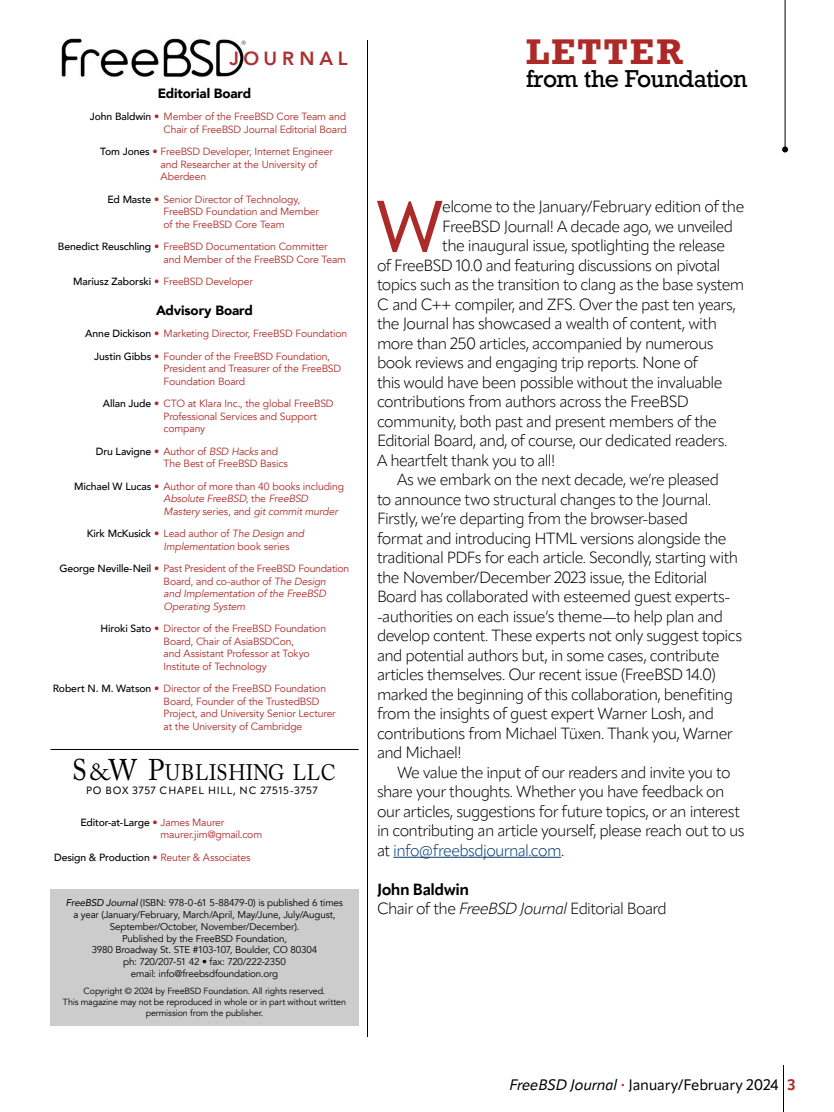
<style>
.page{position:relative;width:834px;height:1112px;background:#fff}
.page>*{position:absolute;margin:0;border:0;box-sizing:border-box;transform-origin:0 0}
.body_copy{font:71.1px "Apparat";color:#ac2b28}
.t1{font:700 33.5px "Rockwell";letter-spacing:.05em;color:#ac2b28}
.t2{font:23px "Rockwell";letter-spacing:-.03em;color:#000}
.t3{font:22.3px "Adobe Caslon Pro";letter-spacing:.03em;color:#000001;scale:.9 1}
.t4{font:800 19.05px "Avenir";letter-spacing:.25em;color:#ab3031}
.body_copy-2{font:300 16px/19.5px "Apparat";letter-spacing:-.04em;color:#000}
.t5{font:15px "Apparat";letter-spacing:-.015em;color:#000}
.t6{font:900 13.4px "Avenir";letter-spacing:-.01em;color:#000}
.listing{font:10.4px/12.5px "Avenir";letter-spacing:-.015em;color:#ac2b28}
.listing-2{font:italic 10.4px/12.5px "Avenir";letter-spacing:-.015em;color:#ac2b28}
.t7{font:10.4px "Apparat";letter-spacing:.075em;color:#000001}
.t8{font:9.8px/11.8px "Avenir";letter-spacing:-.015em;color:#000;text-align:center}
.t9{font:8.95px/10.7px "Avenir";letter-spacing:-.015em;color:#000;text-align:center}
.t10{font:300 8.65px "Apparat";color:#000001}
.s1{font-weight:500;color:#000}
.s2{font-style:italic}
.s3{font-weight:500;font-style:normal;color:#000}
.s4{font-style:normal}
.s5{font-size:29.75px}
.s6{font-size:23.8px}
.s7{color:#ad2727}
.s8{color:#013972}
.s9{font-weight:700}
.s10{font-size:9px;color:#ac2b28}
.s11{font-weight:700;color:#ac2b28}
</style>
<div class="page">
<hr style="left:785px;top:0;width:1px;height:150px;background:#000">
<svg style="left:782px;top:146px;width:6px;height:6px"></svg>
<img style="left:61px;top:38px;width:183px;height:40px">
<hr style="left:50px;top:749px;width:309px;height:1px;background:#000">
<div style="left:50px;top:890px;width:309px;height:97px;background:#ccc"></div>
<div style="left:50px;top:979px;width:309px;height:46px;background:#ccc"></div>
<hr style="left:367px;top:40px;width:1px;height:997px;background:#000">
<hr style="left:783px;top:1065px;width:1px;height:47px;background:#000">
<hr style="left:393px;top:857px;width:168px;height:1px;background:#013972">
<p class="t10" style="left:241px;top:39px;width:7px">®</p>
<p class="t4" style="left:229px;top:44px;width:120px">JOURNAL</p>
<p class="t6" style="left:158px;top:82px;width:95px">Editorial Board</p>
<p class="listing" style="left:90px;top:111px;width:258px;text-align:right"><span class="s1">John Baldwin</span> • Member of the FreeBSD Core Team and<br>Chair of FreeBSD Journal Editorial Board</p>
<p class="listing" style="left:161px;top:146px;width:174px;text-indent:-60px"><span class="s1">Tom Jones</span> • FreeBSD Developer, Internet Engineer and Researcher at the University of<br>Aberdeen</p>
<p class="listing" style="left:164px;top:193px;width:157px;text-indent:-56px"><span class="s1">Ed Maste</span> • Senior Director of Technology,<br>FreeBSD Foundation and Member of the FreeBSD Core Team</p>
<p class="listing" style="left:164px;top:241px;width:184px;text-indent:-106px"><span class="s1">Benedict Reuschling</span> • FreeBSD Documentation Committer and Member of the FreeBSD Core Team</p>
<p class="listing" style="left:73px;top:276px;width:181px"><span class="s1">Mariusz Zaborski</span> • FreeBSD Developer</p>
<p class="t6" style="left:156px;top:299px;width:98px">Advisory Board</p>
<p class="listing" style="left:85px;top:328px;width:263px"><span class="s1">Anne Dickison</span> • Marketing Director, FreeBSD Foundation</p>
<p class="listing" style="left:164px;top:350px;width:179px;text-indent:-69px"><span class="s1">Justin Gibbs</span> • Founder of the FreeBSD Foundation,<br>President and Treasurer of the FreeBSD<br>Foundation Board</p>
<p class="listing" style="left:164px;top:398px;width:172px;text-indent:-61px"><span class="s1">Allan Jude</span> • CTO at Klara Inc., the global FreeBSD<br>Professional Services and Support company</p>
<p class="listing" style="left:164px;top:445px;width:126px;text-indent:-68px"><span class="s1">Dru Lavigne</span> • Author of <span class="s2">BSD Hacks</span> and<br>The Best of FreeBSD Basics</p>
<p class="listing" style="left:164px;top:480px;width:182px;text-indent:-89px"><span class="s1">Michael W Lucas</span> • Author of more than 40 books including<br><span class="s2">Absolute FreeBSD</span>, the <span class="s2">FreeBSD<br>Mastery</span> series, and <span class="s2">git commit murder</span></p>
<p class="listing-2" style="left:164px;top:528px;width:142px;text-indent:-77px"><span class="s3">Kirk McKusick</span> <span class="s4">• Lead author of</span> The Design and<br>Implementation <span class="s4">book series</span></p>
<p class="listing" style="left:164px;top:563px;width:187px;text-indent:-104px"><span class="s1">George Neville-Neil</span> • Past President of the FreeBSD Foundation Board, and co-author of <span class="s2">The Design<br>and Implementation of the FreeBSD Operating System</span></p>
<p class="listing" style="left:164px;top:623px;width:164px;text-indent:-63px"><span class="s1">Hiroki Sato</span> • Director of the FreeBSD Foundation Board, Chair of AsiaBSDCon,<br>and Assistant Professor at Tokyo Institute of Technology</p>
<p class="listing" style="left:164px;top:683px;width:174px;text-indent:-111px"><span class="s1">Robert N. M. Watson</span> • Director of the FreeBSD Foundation Board, Founder of the TrustedBSD Project, and University Senior Lecturer at the University of Cambridge</p>
<p class="t3" style="left:72px;top:760px;width:295px"><span class="s5">S</span><span class="s6">&amp;</span><span class="s5">W P</span>UBLISHING LLC</p>
<p class="t7" style="left:86px;top:784px;width:233px">PO BOX 3757 CHAPEL HILL, NC 27515-3757</p>
<p class="listing" style="left:161px;top:816px;width:103px;text-indent:-80px"><span class="s1">Editor-at-Large</span> • James Maurer maurer.jim@gmail.com</p>
<p class="listing" style="left:54px;top:851px;width:198px"><span class="s1">Design &amp; Production</span> • Reuter &amp; Associates</p>
<p class="t8" style="left:66px;top:897px;width:279px"><span class="s2">FreeBSD Journal</span> (ISBN: 978-0-61 5-88479-0) is published 6 times a year (January/February, March/April, May/June, July/August, September/October, November/December).<br>Published by the FreeBSD Foundation,<br>3980 Broadway St. STE #103-107, Boulder, CO 80304<br>ph: 720/207-51 42 • fax: 720/222-2350<br>email: info@freebsdfoundation.org</p>
<p class="t9" style="left:63px;top:986px;width:285px">Copyright © 2024 by FreeBSD Foundation. All rights reserved.<br>This magazine may not be reproduced in whole or in part without written permission from the publisher.</p>
<p class="t1" style="left:526px;top:30px;width:158px">LETT<span class="s7">ER</span></p>
<p class="t2" style="left:526px;top:64px;width:223px">from the Foundation</p>
<p class="body_copy" style="left:376px;top:183px;width:69px">W</p>
<p class="body_copy-2" style="left:442px;top:197px;width:304px">elcome to the January/February edition of the</p>
<p class="body_copy-2" style="left:442px;top:216px;width:292px">FreeBSD Journal! A decade ago, we unveiled</p>
<p class="body_copy-2" style="left:442px;top:236px;width:285px">the inaugural issue, spotlighting the release</p>
<p class="body_copy-2" style="left:377px;top:255px;width:345px">of FreeBSD 10.0 and featuring discussions on pivotal</p>
<p class="body_copy-2" style="left:377px;top:275px;width:369px">topics such as the transition to clang as the base system</p>
<p class="body_copy-2" style="left:377px;top:294px;width:360px">C and C++ compiler, and ZFS. Over the past ten years,</p>
<p class="body_copy-2" style="left:377px;top:314px;width:342px">the Journal has showcased a wealth of content, with</p>
<p class="body_copy-2" style="left:377px;top:333px;width:338px">more than 250 articles, accompanied by numerous</p>
<p class="body_copy-2" style="left:377px;top:353px;width:323px">book reviews and engaging trip reports. None of</p>
<p class="body_copy-2" style="left:377px;top:372px;width:347px">this would have been possible without the invaluable</p>
<p class="body_copy-2" style="left:377px;top:392px;width:313px">contributions from authors across the FreeBSD</p>
<p class="body_copy-2" style="left:377px;top:411px;width:342px">community, both past and present members of the</p>
<p class="body_copy-2" style="left:377px;top:431px;width:352px">Editorial Board, and, of course, our dedicated readers.</p>
<p class="body_copy-2" style="left:377px;top:450px;width:180px">A heartfelt thank you to all!</p>
<p class="body_copy-2" style="left:377px;top:470px;width:367px;text-indent:20px">As we embark on the next decade, we’re pleased<br>to announce two structural changes to the Journal.<br>Firstly, we’re departing from the browser-based<br>format and introducing HTML versions alongside the traditional PDFs for each article. Secondly, starting with the November/December 2023 issue, the Editorial Board has collaborated with esteemed guest experts--authorities on each issue’s theme—to help plan and develop content. These experts not only suggest topics and potential authors but, in some cases, contribute articles themselves. Our recent issue (FreeBSD 14.0) marked the beginning of this collaboration, benefiting from the insights of guest expert Warner Losh, and contributions from Michael Tüxen. Thank you, Warner and Michael!</p>
<p class="body_copy-2" style="left:377px;top:762px;width:369px;text-indent:20px">We value the input of our readers and invite you to share your thoughts. Whether you have feedback on our articles, suggestions for future topics, or an interest in contributing an article yourself, please reach out to us at <span class="s8">info@freebsdjournal.com</span>.</p>
<p class="body_copy-2" style="left:377px;top:879px;width:291px"><span class="s9">John Baldwin<br></span>Chair of the <span class="s2">FreeBSD Journal</span> Editorial Board</p>
<p class="t5" style="left:509px;top:1076px;width:288px"><span class="s2">FreeBSD Journal</span> <span class="s10">•</span> January/February 2024 <span class="s11">3</span></p>
</div>
